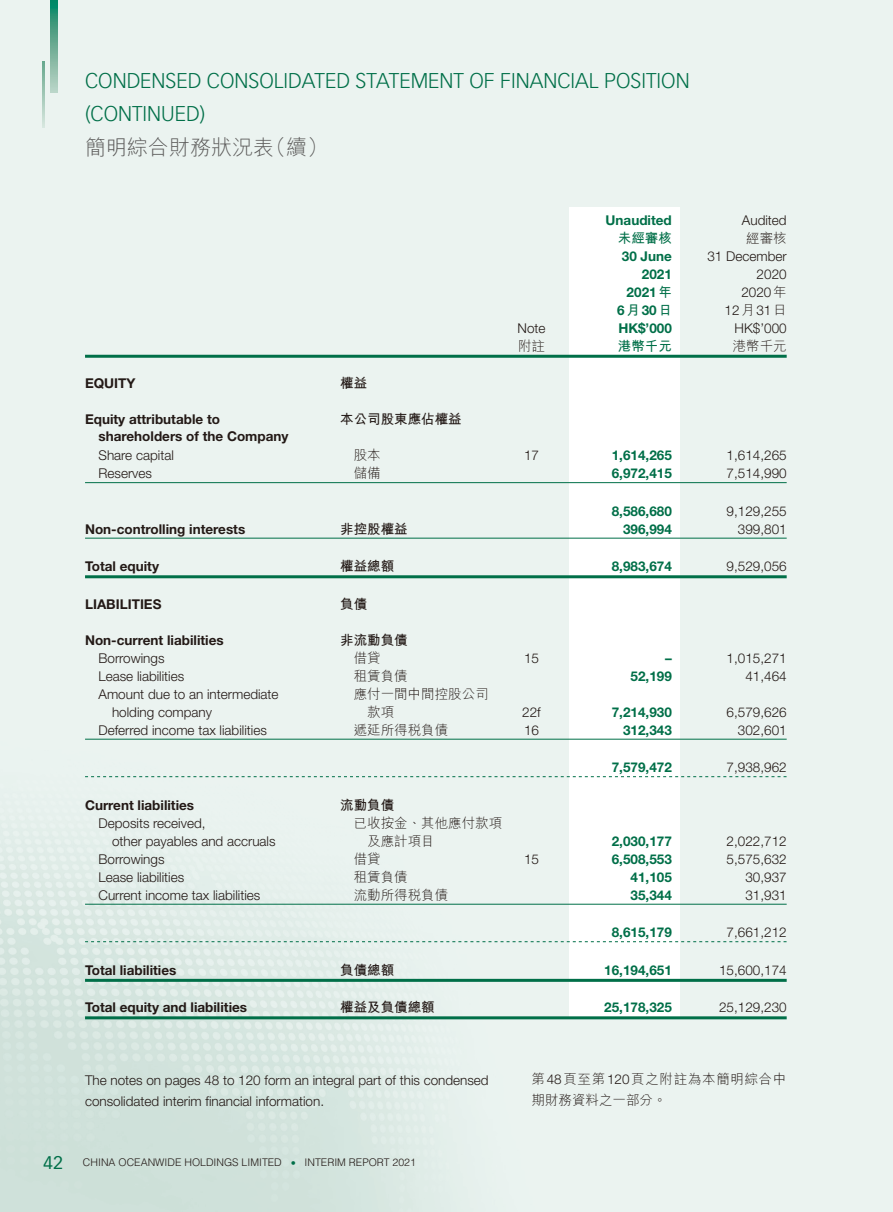
<style>
.page{position:relative;width:893px;height:1212px;background:#fff}
.page>*{position:absolute;margin:0;border:0;box-sizing:border-box;transform-origin:0 0}
.Heading_e_2{font:300 21px/33px "Vectora LT Std";color:#006f48}
.Heading_c_2{font:300 21px "M Hei HK";color:#595857}
.t1{font:18px "Vectora LT Std";color:#006f48}
.Table_2_colume_Note{font:300 13.5px "Helvetica Neue LT Std";color:#231916}
.Table_2_colume_Note-2{font:700 13.5px "Helvetica Neue LT Std";color:#231916}
.Table_2_colume_Note-3{font:700 13.5px "Helvetica Neue LT Std";color:#006f48}
.Body_e{font:300 13.5px/21px "Helvetica Neue LT Std";color:#231916}
.Table_2_colume_Note-4{font:300 13.5px "M Hei HK";color:#231916}
.Table_2_colume_Note-5{font:700 13.5px "M Hei HK";color:#231916}
.Body_c{font:300 13.5px/21px "M Hei HK";letter-spacing:.05em;color:#231916}
.Table_2_colume_Note-6{font:700 13.5px "M Hei HK";color:#006f48}
.t2{font:300 10.5px "Helvetica LT Std";color:#231916}
.s1{font-family:"M Hei HK"}
.s2{font-family:"Helvetica Neue LT Std"}
.s3{font-family:"M Hei HK";color:#006f48}
</style>
<div class="page">
<div style="left:0;top:0;width:892px;height:1212px;background:#ebf3f0"></div>
<img style="left:0;top:497px;width:620px;height:715px">
<svg style="left:51px;top:0;width:6px;height:92px"></svg>
<svg style="left:42px;top:61px;width:3px;height:67px"></svg>
<div style="left:570px;top:207px;width:110px;height:811px;background:#fff"></div>
<hr style="left:85px;top:355px;width:702px;height:3px;background:#006f48">
<hr style="left:85px;top:482px;width:702px;height:1px;background:#006f48">
<hr style="left:85px;top:538px;width:702px;height:1px;background:#006f48">
<hr style="left:85px;top:575px;width:702px;height:3px;background:#006f48">
<hr style="left:85px;top:739px;width:702px;height:1px;background:#006f48">
<svg style="left:85px;top:776px;width:702px;height:1px"></svg>
<hr style="left:85px;top:904px;width:702px;height:1px;background:#006f48">
<svg style="left:85px;top:941px;width:702px;height:1px"></svg>
<hr style="left:85px;top:979px;width:702px;height:3px;background:#006f48">
<hr style="left:85px;top:1016px;width:702px;height:3px;background:#006f48">
<p class="Heading_e_2" style="left:85px;top:64px;width:606px">CONDENSED CONSOLIDATED STATEMENT OF FINANCIAL POSITION (CONTINUED)</p>
<p class="Heading_c_2" style="left:85px;top:136px;width:245px">簡明綜合財務狀況表（續）</p>
<p class="Table_2_colume_Note-3" style="left:606px;top:211px;width:68px">Unaudited</p>
<p class="Table_2_colume_Note" style="left:742px;top:212px;width:46px">Audited</p>
<p class="Table_2_colume_Note-6" style="left:618px;top:228px;width:55px">未經審核</p>
<p class="Table_2_colume_Note-4" style="left:746px;top:231px;width:42px">經審核</p>
<p class="Table_2_colume_Note-3" style="left:622px;top:247px;width:52px">30 June</p>
<p class="Table_2_colume_Note" style="left:707px;top:248px;width:81px">31 December</p>
<p class="Table_2_colume_Note-3" style="left:642px;top:265px;width:32px">2021</p>
<p class="Table_2_colume_Note" style="left:757px;top:266px;width:32px">2020</p>
<p class="Table_2_colume_Note-3" style="left:627px;top:283px;width:47px">2021<span class="s1">年</span></p>
<p class="Table_2_colume_Note" style="left:741px;top:284px;width:47px">2020<span class="s1">年</span></p>
<p class="Table_2_colume_Note-3" style="left:617px;top:301px;width:56px">6<span class="s1">月</span>30<span class="s1">日</span></p>
<p class="Table_2_colume_Note" style="left:725px;top:302px;width:64px">12<span class="s1">月</span>31<span class="s1">日</span></p>
<p class="Table_2_colume_Note" style="left:517px;top:320px;width:30px">Note</p>
<p class="Table_2_colume_Note-3" style="left:618px;top:319px;width:55px">HK$’000</p>
<p class="Table_2_colume_Note" style="left:735px;top:320px;width:54px">HK$’000</p>
<p class="Table_2_colume_Note-4" style="left:518px;top:339px;width:28px">附註</p>
<p class="Table_2_colume_Note-6" style="left:618px;top:336px;width:55px">港幣千元</p>
<p class="Table_2_colume_Note-4" style="left:733px;top:339px;width:56px">港幣千元</p>
<p class="Table_2_colume_Note-2" style="left:85px;top:375px;width:52px">EQUITY</p>
<p class="Table_2_colume_Note-5" style="left:340px;top:373px;width:28px">權益</p>
<p class="Table_2_colume_Note-2" style="left:85px;top:411px;width:136px">Equity attributable to</p>
<p class="Table_2_colume_Note-5" style="left:340px;top:409px;width:123px">本公司股東應佔權益</p>
<p class="Table_2_colume_Note-2" style="left:99px;top:428px;width:191px">shareholders of the Company</p>
<p class="Table_2_colume_Note" style="left:99px;top:447px;width:77px">Share capital</p>
<p class="Table_2_colume_Note-4" style="left:354px;top:448px;width:28px">股本</p>
<p class="Table_2_colume_Note" style="left:524px;top:447px;width:17px">17</p>
<p class="Table_2_colume_Note-3" style="left:612px;top:447px;width:62px">1,614,265</p>
<p class="Table_2_colume_Note" style="left:727px;top:447px;width:62px">1,614,265</p>
<p class="Table_2_colume_Note" style="left:99px;top:465px;width:55px">Reserves</p>
<p class="Table_2_colume_Note-4" style="left:354px;top:466px;width:28px">儲備</p>
<p class="Table_2_colume_Note-3" style="left:612px;top:465px;width:62px">6,972,415</p>
<p class="Table_2_colume_Note" style="left:727px;top:465px;width:62px">7,514,990</p>
<p class="Table_2_colume_Note-3" style="left:612px;top:502px;width:62px">8,586,680</p>
<p class="Table_2_colume_Note" style="left:727px;top:503px;width:62px">9,129,255</p>
<p class="Table_2_colume_Note-2" style="left:85px;top:520px;width:162px">Non-controlling interests</p>
<p class="Table_2_colume_Note-5" style="left:340px;top:519px;width:69px">非控股權益</p>
<p class="Table_2_colume_Note-3" style="left:623px;top:520px;width:50px">396,994</p>
<p class="Table_2_colume_Note" style="left:738px;top:521px;width:50px">399,801</p>
<p class="Table_2_colume_Note-2" style="left:85px;top:558px;width:75px">Total equity</p>
<p class="Table_2_colume_Note-5" style="left:340px;top:556px;width:56px">權益總額</p>
<p class="Table_2_colume_Note-3" style="left:612px;top:558px;width:62px">8,983,674</p>
<p class="Table_2_colume_Note" style="left:727px;top:558px;width:62px">9,529,056</p>
<p class="Table_2_colume_Note-2" style="left:85px;top:595px;width:78px">LIABILITIES</p>
<p class="Table_2_colume_Note-5" style="left:340px;top:594px;width:28px">負債</p>
<p class="Table_2_colume_Note-2" style="left:85px;top:631px;width:140px">Non-current liabilities</p>
<p class="Table_2_colume_Note-5" style="left:340px;top:630px;width:69px">非流動負債</p>
<p class="Table_2_colume_Note" style="left:99px;top:650px;width:68px">Borrowings</p>
<p class="Table_2_colume_Note-4" style="left:354px;top:651px;width:28px">借貸</p>
<p class="Table_2_colume_Note" style="left:524px;top:650px;width:17px">15</p>
<p class="Table_2_colume_Note-3" style="left:665px;top:649px;width:8px">–</p>
<p class="Table_2_colume_Note" style="left:727px;top:650px;width:62px">1,015,271</p>
<p class="Table_2_colume_Note" style="left:99px;top:668px;width:87px">Lease liabilities</p>
<p class="Table_2_colume_Note-4" style="left:354px;top:669px;width:55px">租賃負債</p>
<p class="Table_2_colume_Note-3" style="left:631px;top:667px;width:43px">52,199</p>
<p class="Table_2_colume_Note" style="left:745px;top:668px;width:43px">41,464</p>
<p class="Table_2_colume_Note" style="left:99px;top:686px;width:182px">Amount due to an intermediate</p>
<p class="Table_2_colume_Note-4" style="left:354px;top:687px;width:136px">應付一間中間控股公司</p>
<p class="Table_2_colume_Note" style="left:112px;top:704px;width:102px">holding company</p>
<p class="Table_2_colume_Note-4" style="left:367px;top:705px;width:29px">款項</p>
<p class="Table_2_colume_Note" style="left:522px;top:704px;width:20px">22f</p>
<p class="Table_2_colume_Note-3" style="left:612px;top:703px;width:62px">7,214,930</p>
<p class="Table_2_colume_Note" style="left:727px;top:704px;width:62px">6,579,626</p>
<p class="Table_2_colume_Note" style="left:99px;top:722px;width:170px">Deferred income tax liabilities</p>
<p class="Table_2_colume_Note-4" style="left:354px;top:723px;width:96px">遞延所得稅負債</p>
<p class="Table_2_colume_Note" style="left:524px;top:722px;width:17px">16</p>
<p class="Table_2_colume_Note-3" style="left:623px;top:721px;width:50px">312,343</p>
<p class="Table_2_colume_Note" style="left:738px;top:722px;width:50px">302,601</p>
<p class="Table_2_colume_Note-3" style="left:612px;top:759px;width:62px">7,579,472</p>
<p class="Table_2_colume_Note" style="left:727px;top:759px;width:62px">7,938,962</p>
<p class="Table_2_colume_Note-2" style="left:85px;top:796px;width:111px">Current liabilities</p>
<p class="Table_2_colume_Note-5" style="left:340px;top:795px;width:56px">流動負債</p>
<p class="Table_2_colume_Note" style="left:99px;top:815px;width:109px">Deposits received,</p>
<p class="Table_2_colume_Note-4" style="left:354px;top:816px;width:150px">已收按金、其他應付款項</p>
<p class="Table_2_colume_Note" style="left:112px;top:833px;width:165px">other payables and accruals</p>
<p class="Table_2_colume_Note-4" style="left:367px;top:834px;width:69px">及應計項目</p>
<p class="Table_2_colume_Note-3" style="left:612px;top:832px;width:62px">2,030,177</p>
<p class="Table_2_colume_Note" style="left:727px;top:833px;width:62px">2,022,712</p>
<p class="Table_2_colume_Note" style="left:99px;top:851px;width:68px">Borrowings</p>
<p class="Table_2_colume_Note-4" style="left:354px;top:852px;width:28px">借貸</p>
<p class="Table_2_colume_Note" style="left:524px;top:851px;width:17px">15</p>
<p class="Table_2_colume_Note-3" style="left:612px;top:850px;width:62px">6,508,553</p>
<p class="Table_2_colume_Note" style="left:727px;top:851px;width:62px">5,575,632</p>
<p class="Table_2_colume_Note" style="left:99px;top:869px;width:87px">Lease liabilities</p>
<p class="Table_2_colume_Note-4" style="left:354px;top:870px;width:55px">租賃負債</p>
<p class="Table_2_colume_Note-3" style="left:631px;top:868px;width:43px">41,105</p>
<p class="Table_2_colume_Note" style="left:745px;top:869px;width:43px">30,937</p>
<p class="Table_2_colume_Note" style="left:99px;top:887px;width:163px">Current income tax liabilities</p>
<p class="Table_2_colume_Note-4" style="left:354px;top:888px;width:96px">流動所得稅負債</p>
<p class="Table_2_colume_Note-3" style="left:631px;top:886px;width:43px">35,344</p>
<p class="Table_2_colume_Note" style="left:745px;top:887px;width:43px">31,931</p>
<p class="Table_2_colume_Note-3" style="left:612px;top:924px;width:62px">8,615,179</p>
<p class="Table_2_colume_Note" style="left:727px;top:924px;width:62px">7,661,212</p>
<p class="Table_2_colume_Note-2" style="left:85px;top:961px;width:93px">Total liabilities</p>
<p class="Table_2_colume_Note-5" style="left:340px;top:960px;width:56px">負債總額</p>
<p class="Table_2_colume_Note-3" style="left:604px;top:961px;width:69px">16,194,651</p>
<p class="Table_2_colume_Note" style="left:719px;top:962px;width:69px">15,600,174</p>
<p class="Table_2_colume_Note-2" style="left:85px;top:999px;width:164px">Total equity and liabilities</p>
<p class="Table_2_colume_Note-5" style="left:340px;top:997px;width:96px">權益及負債總額</p>
<p class="Table_2_colume_Note-3" style="left:604px;top:999px;width:69px">25,178,325</p>
<p class="Table_2_colume_Note" style="left:719px;top:999px;width:69px">25,129,230</p>
<p class="Body_e" style="left:85px;top:1069px;width:405px">The notes on pages 48 to 120 form an integral part of this condensed consolidated interim financial information.</p>
<p class="Body_c" style="left:531px;top:1068px;width:257px">第<span class="s2">48</span>頁至第<span class="s2">120</span>頁之附註為本簡明綜合中期財務資料之一部分。</p>
<p class="t1" style="left:43px;top:1152px;width:22px">42</p>
<p class="t2" style="left:83px;top:1156px;width:334px">CHINA OCEANWIDE HOLDINGS LIMITED <span class="s3">•</span> INTERIM REPORT 2021</p>
</div>
